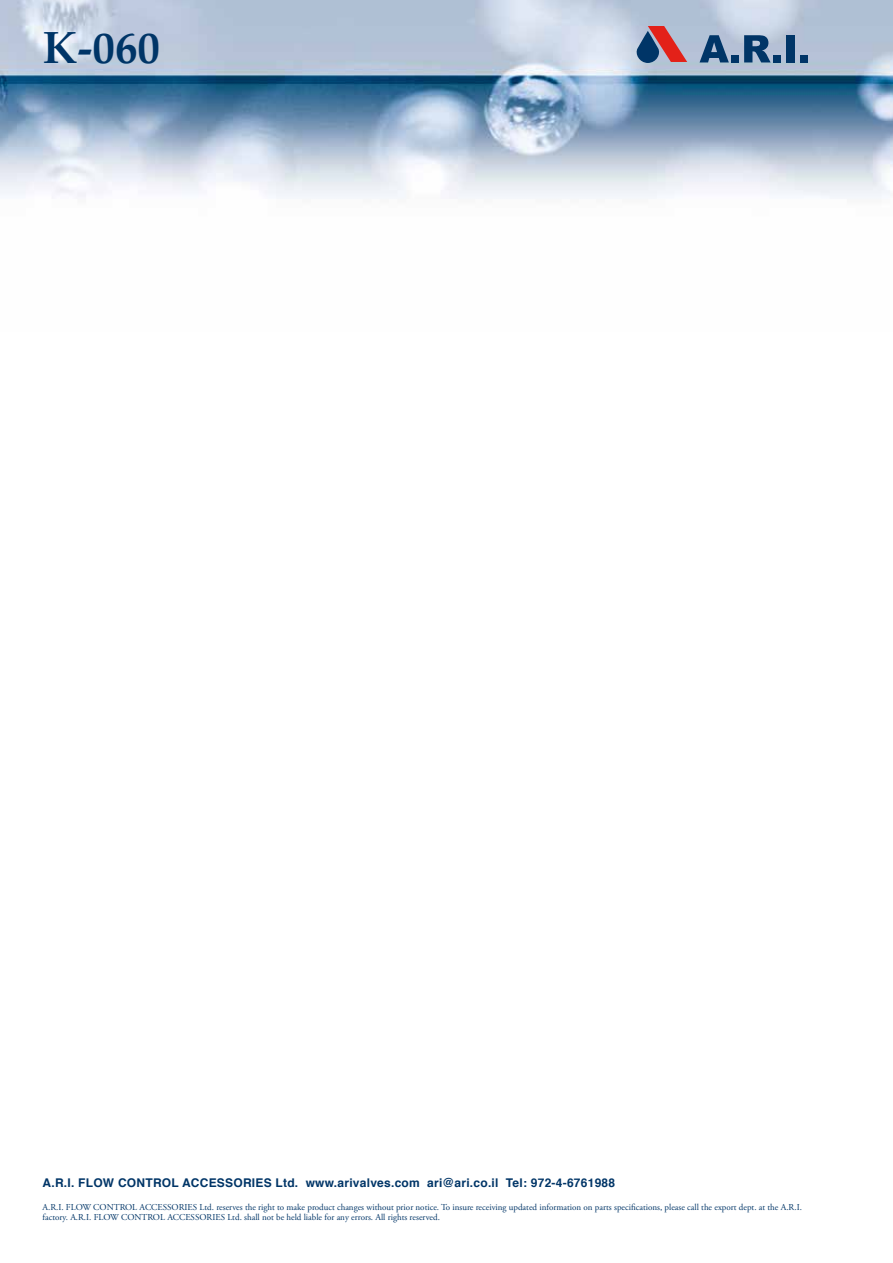
<style>
.page{position:relative;width:893px;height:1263px;background:#fff}
.page>*{position:absolute;margin:0;border:0;box-sizing:border-box;transform-origin:0 0}
.t1{font:700 45px "Palatino";color:#003567}
.t2{font:700 12px "Helvetica";letter-spacing:.02em;color:#003567}
.t3{font:9px/10.8px "Adobe Garamond Pro";color:#003567}
</style>
<div class="page">
<img style="left:0;top:0;width:893px;height:199px">
<svg style="left:635px;top:26px;width:52px;height:37px;background:#987083"></svg>
<svg style="left:699px;top:35px;width:30px;height:27px"></svg>
<div style="left:731px;top:55px;width:8px;height:7px;background:#003567"></div>
<svg style="left:744px;top:35px;width:27px;height:27px"></svg>
<div style="left:773px;top:55px;width:8px;height:7px;background:#003567"></div>
<div style="left:786px;top:35px;width:8px;height:27px;background:#003567"></div>
<div style="left:800px;top:55px;width:8px;height:7px;background:#003567"></div>
<h1 class="t1" style="left:43px;top:9px;width:119px">K-060</h1>
<h2 class="t2" style="left:43px;top:1173px;width:574px">A.R.I. FLOW CONTROL ACCESSORIES Ltd. www.arivalves.com ari@ari.co.il Tel: 972-4-6761988</h2>
<p class="t3" style="left:43px;top:1202px;width:761px">A.R.I. FLOW CONTROL ACCESSORIES Ltd. reserves the right to make product changes without prior notice. To insure receiving updated information on parts specifications, please call the export dept. at the A.R.I. factory. A.R.I. FLOW CONTROL ACCESSORIES Ltd. shall not be held liable for any errors. All rights reserved.</p>
</div>
